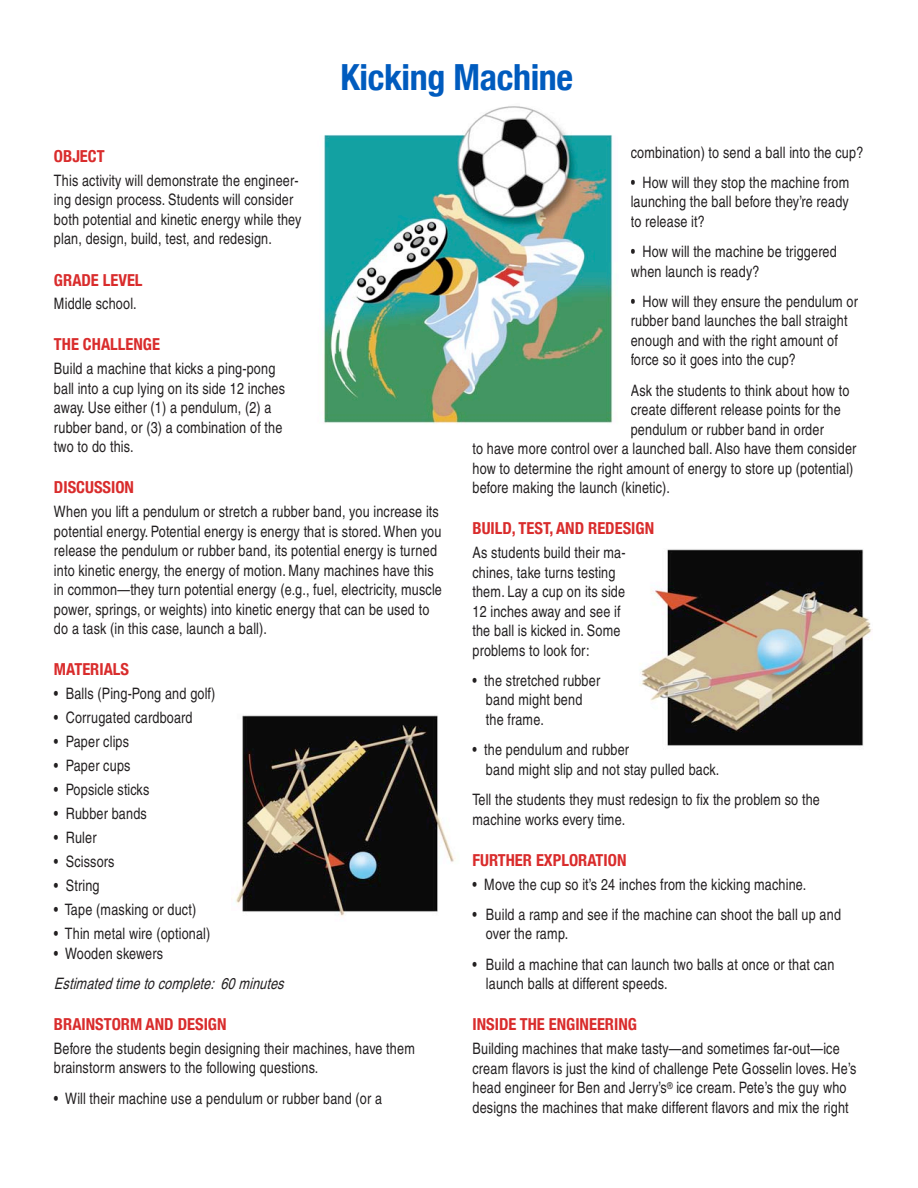
<style>
.page{position:relative;width:918px;height:1188px;background:#fff}
.page>*{position:absolute;margin:0;border:0;box-sizing:border-box;transform-origin:0 0}
.t1{font:700 condensed 36px "Helvetica Neue";letter-spacing:-.01em;color:#005bbe}
.t2{font:700 condensed 16.5px "Helvetica Neue";color:#d92c2c}
.t3{font:condensed 15.75px/19.5px "Helvetica";color:#232021}
.t4{font:italic condensed 15.75px "Helvetica";color:#232021}
</style>
<div class="page">
<img style="left:324px;top:106px;width:289px;height:318px">
<img style="left:236px;top:715px;width:220px;height:201px">
<img style="left:639px;top:549px;width:233px;height:197px">
<h1 class="t1" style="left:340px;top:55px;width:234px">Kicking Machine</h1>
<p class="t2" style="left:54px;top:146px;width:52px">OBJECT</p>
<p class="t3" style="left:54px;top:172px;width:249px">This activity will demonstrate the engineer&shy;ing design process. Students will consider both potential and kinetic energy while they plan, design, build, test, and redesign.</p>
<p class="t2" style="left:54px;top:270px;width:90px">GRADE LEVEL</p>
<p class="t3" style="left:54px;top:296px;width:84px">Middle school.</p>
<p class="t2" style="left:54px;top:335px;width:107px">THE CHALLENGE</p>
<p class="t3" style="left:54px;top:361px;width:233px">Build a machine that kicks a ping-pong ball into a cup lying on its side 12 inches away. Use either (1) a pendulum, (2) a rubber band, or (3) a combination of the two to do this.</p>
<p class="t2" style="left:54px;top:478px;width:82px">DISCUSSION</p>
<p class="t3" style="left:54px;top:503px;width:390px">When you lift a pendulum or stretch a rubber band, you increase its potential energy. Potential energy is energy that is stored.When you release the pendulum or rubber band, its potential energy is turned into kinetic energy, the energy of motion. Many machines have this in common—they turn potential energy (e.g., fuel, electricity, muscle power, springs, or weights) into kinetic energy that can be used to do a task (in this case, launch a ball).</p>
<p class="t2" style="left:54px;top:659px;width:77px">MATERIALS</p>
<p class="t3" style="left:54px;top:685px;width:163px">• Balls (Ping-Pong and golf)</p>
<p class="t3" style="left:54px;top:709px;width:140px">• Corrugated cardboard</p>
<p class="t3" style="left:54px;top:733px;width:77px">• Paper clips</p>
<p class="t3" style="left:54px;top:757px;width:78px">• Paper cups</p>
<p class="t3" style="left:54px;top:781px;width:97px">• Popsicle sticks</p>
<p class="t3" style="left:54px;top:805px;width:95px">• Rubber bands</p>
<p class="t3" style="left:54px;top:829px;width:44px">• Ruler</p>
<p class="t3" style="left:54px;top:853px;width:62px">• Scissors</p>
<p class="t3" style="left:54px;top:877px;width:47px">• String</p>
<p class="t3" style="left:54px;top:901px;width:144px">• Tape (masking or duct)</p>
<p class="t3" style="left:54px;top:925px;width:158px">• Thin metal wire (optional)</p>
<p class="t3" style="left:54px;top:945px;width:111px">• Wooden skewers</p>
<p class="t4" style="left:54px;top:978px;width:235px">Estimated time to complete: 60 minutes</p>
<p class="t2" style="left:54px;top:1014px;width:174px">BRAINSTORM AND DESIGN</p>
<p class="t3" style="left:54px;top:1040px;width:363px">Before the students begin designing their machines, have them brainstorm answers to the following questions.</p>
<p class="t3" style="left:54px;top:1090px;width:330px">• Will their machine use a pendulum or rubber band (or a</p>
<p class="t3" style="left:631px;top:144px;width:234px">combination) to send a ball into the cup?</p>
<p class="t3" style="left:631px;top:174px;width:220px;text-align:justify">• How will they stop the machine from launching the ball before they’re ready to release it?</p>
<p class="t3" style="left:631px;top:243px;width:208px">• How will the machine be triggered when launch is ready?</p>
<p class="t3" style="left:631px;top:293px;width:229px">• How will they ensure the pendulum or rubber band launches the ball straight enough and with the right amount of force so it goes into the cup?</p>
<p class="t3" style="left:631px;top:382px;width:220px">Ask the students to think about how to</p>
<p class="t3" style="left:631px;top:402px;width:212px">create different release points for the</p>
<p class="t3" style="left:631px;top:421px;width:195px">pendulum or rubber band in order</p>
<p class="t3" style="left:472px;top:441px;width:386px">to have more control over a launched ball. Also have them consider</p>
<p class="t3" style="left:472px;top:460px;width:383px">how to determine the right amount of energy to store up (potential)</p>
<p class="t3" style="left:472px;top:480px;width:199px">before making the launch (kinetic).</p>
<p class="t2" style="left:472px;top:519px;width:183px">BUILD, TEST, AND REDESIGN</p>
<p class="t3" style="left:472px;top:544px;width:155px">As students build their ma&shy;chines, take turns testing them. Lay a cup on its side<br>12 inches away and see if the ball is kicked in. Some problems to look for:</p>
<p class="t3" style="left:486px;top:672px;width:116px;text-indent:-14px">• the stretched rubber band might bend the frame.</p>
<p class="t3" style="left:486px;top:742px;width:235px;text-indent:-14px">• the pendulum and rubber<br>band might slip and not stay pulled back.</p>
<p class="t3" style="left:472px;top:791px;width:349px">Tell the students they must redesign to fix the problem so the machine works every time.</p>
<p class="t2" style="left:472px;top:850px;width:155px">FURTHER EXPLORATION</p>
<p class="t3" style="left:472px;top:876px;width:336px">• Move the cup so it’s 24 inches from the kicking machine.</p>
<p class="t3" style="left:486px;top:906px;width:357px;text-indent:-14px">• Build a ramp and see if the machine can shoot the ball up and over the ramp.</p>
<p class="t3" style="left:486px;top:956px;width:350px;text-indent:-14px">• Build a machine that can launch two balls at once or that can launch balls at different speeds.</p>
<p class="t2" style="left:472px;top:1014px;width:166px">INSIDE THE ENGINEERING</p>
<p class="t3" style="left:472px;top:1040px;width:386px">Building machines that make tasty—and sometimes far-out—ice cream flavors is just the kind of challenge Pete Gosselin loves. He’s head engineer for Ben and Jerry’s<sup>®</sup> ice cream. Pete’s the guy who designs the machines that make different flavors and mix the right</p>
</div>
